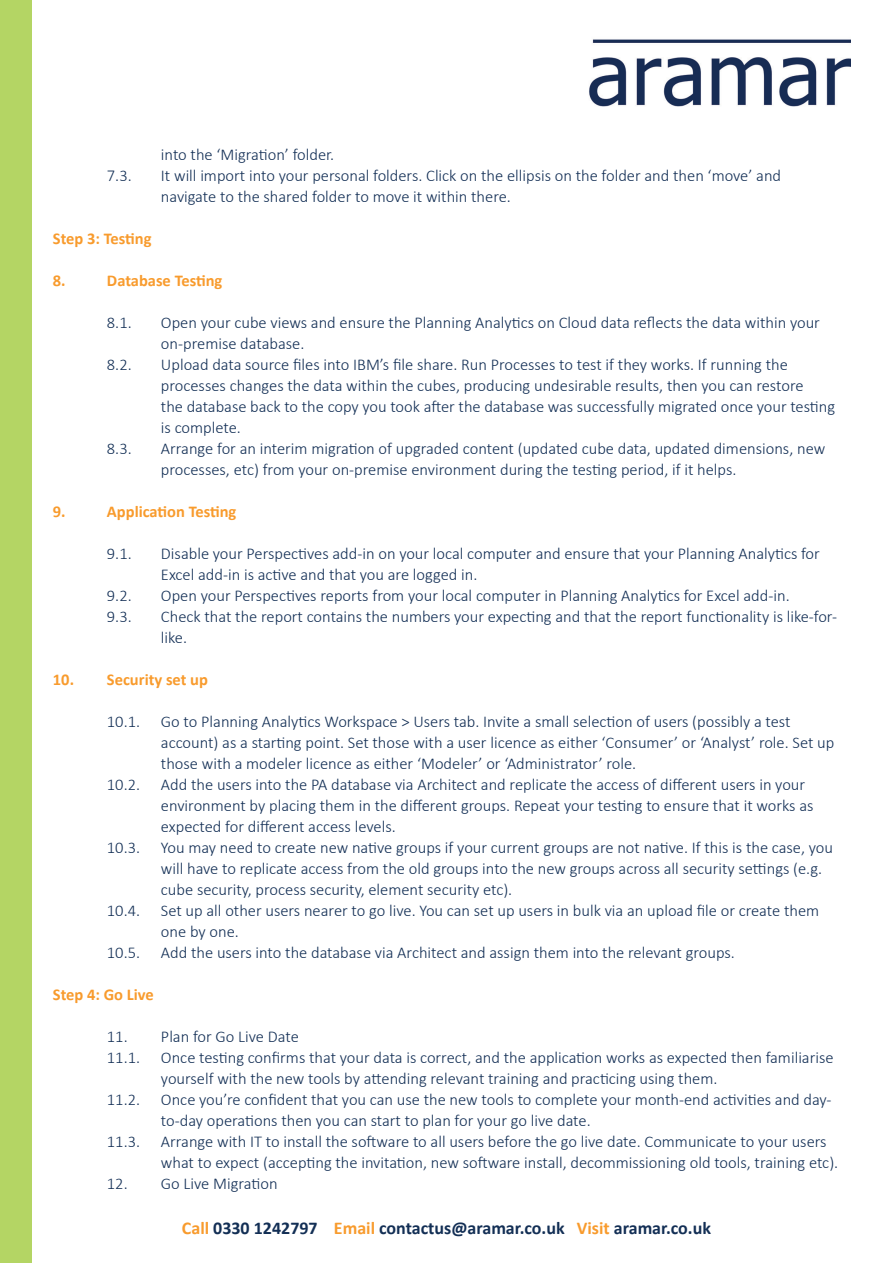
<style>
.page{position:relative;width:893px;height:1263px;background:#fff}
.page>*{position:absolute;margin:0;border:0;box-sizing:border-box;transform-origin:0 0}
.t1{font:700 18px "Calibri";color:#132f55}
.t2{font:300 16.5px/21px "Calibri";color:#132f55}
.t3{font:700 16.5px "Calibri";color:#f89b2d}
.s1{color:#f89b2d}
</style>
<div class="page">
<div style="left:0;top:0;width:31px;height:1263px;background:#b4d564"></div>
<img style="left:589px;top:39px;width:261px;height:68px">
<p class="t2" style="left:161px;top:144px;width:175px">into the ‘Migration’ folder.</p>
<p class="t2" style="left:107px;top:165px;width:26px">7.3.</p>
<p class="t2" style="left:161px;top:165px;width:622px">It will import into your personal folders. Click on the ellipsis on the folder and then ‘move’ and navigate to the shared folder to move it within there.</p>
<p class="t3" style="left:53px;top:227px;width:100px">Step 3: Testing</p>
<p class="t3" style="left:53px;top:269px;width:14px">8.</p>
<p class="t3" style="left:107px;top:269px;width:117px">Database Testing</p>
<p class="t2" style="left:107px;top:312px;width:26px">8.1.</p>
<p class="t2" style="left:161px;top:312px;width:660px">Open your cube views and ensure the Planning Analytics on Cloud data reflects the data within your on-premise database.</p>
<p class="t2" style="left:107px;top:354px;width:26px">8.2.</p>
<p class="t2" style="left:161px;top:354px;width:676px">Upload data source files into IBM’s file share. Run Processes to test if they works. If running the processes changes the data within the cubes, producing undesirable results, then you can restore<br>the database back to the copy you took after the database was successfully migrated once your testing is complete.</p>
<p class="t2" style="left:107px;top:438px;width:26px">8.3.</p>
<p class="t2" style="left:161px;top:438px;width:666px">Arrange for an interim migration of upgraded content (updated cube data, updated dimensions, new processes, etc) from your on-premise environment during the testing period, if it helps.</p>
<p class="t3" style="left:53px;top:500px;width:14px">9.</p>
<p class="t3" style="left:107px;top:500px;width:131px">Application Testing</p>
<p class="t2" style="left:107px;top:543px;width:26px">9.1.</p>
<p class="t2" style="left:161px;top:543px;width:660px">Disable your Perspectives add-in on your local computer and ensure that your Planning Analytics for<br>Excel add-in is active and that you are logged in.</p>
<p class="t2" style="left:107px;top:585px;width:26px">9.2.</p>
<p class="t2" style="left:161px;top:585px;width:630px">Open your Perspectives reports from your local computer in Planning Analytics for Excel add-in.</p>
<p class="t2" style="left:107px;top:606px;width:26px">9.3.</p>
<p class="t2" style="left:161px;top:606px;width:678px">Check that the report contains the numbers your expecting and that the report functionality is like-for&shy;like.</p>
<p class="t3" style="left:53px;top:668px;width:157px">10. Security set up</p>
<p class="t2" style="left:107px;top:711px;width:35px">10.1.</p>
<p class="t2" style="left:161px;top:711px;width:675px">Go to Planning Analytics Workspace &gt; Users tab. Invite a small selection of users (possibly a test account) as a starting point. Set those with a user licence as either ‘Consumer’ or ‘Analyst’ role. Set up those with a modeler licence as either ‘Modeler’ or ‘Administrator’ role.</p>
<p class="t2" style="left:107px;top:774px;width:35px">10.2.</p>
<p class="t2" style="left:161px;top:774px;width:654px">Add the users into the PA database via Architect and replicate the access of different users in your environment by placing them in the different groups. Repeat your testing to ensure that it works as expected for different access levels.</p>
<p class="t2" style="left:107px;top:837px;width:35px">10.3.</p>
<p class="t2" style="left:161px;top:837px;width:674px">You may need to create new native groups if your current groups are not native. If this is the case, you will have to replicate access from the old groups into the new groups across all security settings (e.g. cube security, process security, element security etc).</p>
<p class="t2" style="left:107px;top:900px;width:35px">10.4.</p>
<p class="t2" style="left:161px;top:900px;width:660px">Set up all other users nearer to go live. You can set up users in bulk via an upload file or create them one by one.</p>
<p class="t2" style="left:107px;top:942px;width:35px">10.5.</p>
<p class="t2" style="left:161px;top:942px;width:576px">Add the users into the database via Architect and assign them into the relevant groups.</p>
<p class="t3" style="left:53px;top:983px;width:102px">Step 4: Go Live</p>
<p class="t2" style="left:107px;top:1026px;width:193px">11. Plan for Go Live Date</p>
<p class="t2" style="left:107px;top:1047px;width:35px">11.1.</p>
<p class="t2" style="left:161px;top:1047px;width:674px">Once testing confirms that your data is correct, and the application works as expected then familiarise yourself with the new tools by attending relevant training and practicing using them.</p>
<p class="t2" style="left:107px;top:1089px;width:35px">11.2.</p>
<p class="t2" style="left:161px;top:1089px;width:672px">Once you’re confident that you can use the new tools to complete your month-end activities and day&shy;to-day operations then you can start to plan for your go live date.</p>
<p class="t2" style="left:107px;top:1131px;width:35px">11.3.</p>
<p class="t2" style="left:161px;top:1131px;width:679px">Arrange with IT to install the software to all users before the go live date. Communicate to your users what to expect (accepting the invitation, new software install, decommissioning old tools, training etc).</p>
<p class="t2" style="left:107px;top:1173px;width:172px">12. Go Live Migration</p>
<p class="t1" style="left:182px;top:1215px;width:531px"><span class="s1">Call</span> 0330 1242797 <span class="s1">Email</span> contactus@aramar.co.uk <span class="s1">Visit</span> aramar.co.uk</p>
</div>
